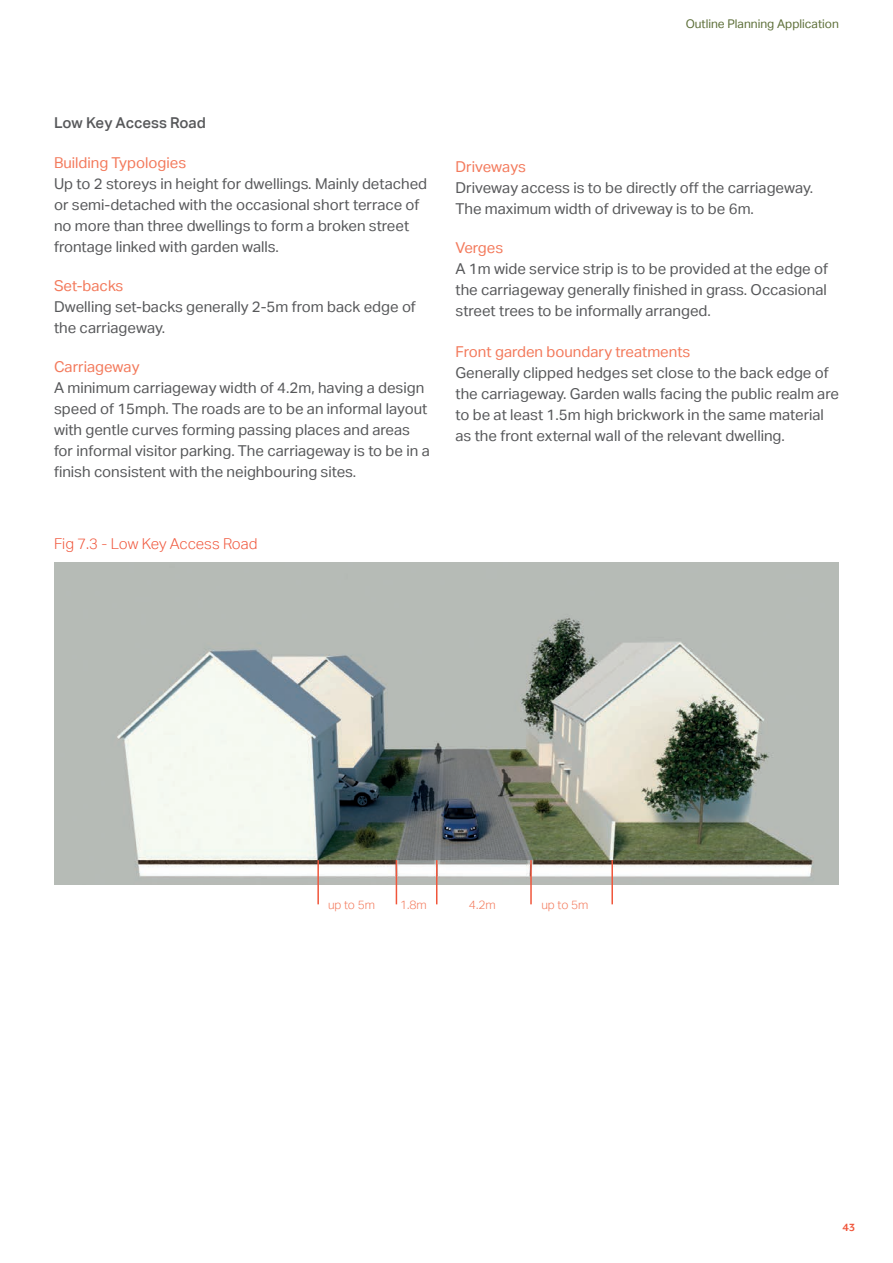
<style>
.page{position:relative;width:893px;height:1263px;background:#fff}
.page>*{position:absolute;margin:0;border:0;box-sizing:border-box;transform-origin:0 0}
.t1{font:15px/21px "Aktiv Grotesk";color:#57585a}
.t2{font:15px "Aktiv Grotesk";color:#f37a5c}
.t3{font:300 15px "Aktiv Grotesk";color:#f0563b}
.t4{font:500 15px "Aktiv Grotesk";letter-spacing:-.005em;color:#57585a}
.t5{font:12px "Aktiv Grotesk";color:#5d6f39}
.t6{font:300 12px "Aktiv Grotesk";color:#f37a5c}
.t7{font:700 12px "Mr Eaves XL San OT";color:#f0563b}
</style>
<div class="page">
<img style="left:54px;top:562px;width:785px;height:322px">
<hr style="left:317px;top:860px;width:2px;height:44px;background:#f0563b">
<hr style="left:396px;top:860px;width:1px;height:44px;background:#f0563b">
<hr style="left:436px;top:860px;width:1px;height:44px;background:#f0563b">
<hr style="left:530px;top:860px;width:2px;height:44px;background:#f0563b">
<hr style="left:611px;top:860px;width:2px;height:44px;background:#f0563b">
<p class="t5" style="left:686px;top:17px;width:155px">Outline Planning Application</p>
<p class="t4" style="left:54px;top:113px;width:153px">Low Key Access Road</p>
<p class="t2" style="left:54px;top:154px;width:134px">Building Typologies</p>
<p class="t1" style="left:54px;top:173px;width:375px">Up to 2 storeys in height for dwellings. Mainly detached or semi-detached with the occasional short terrace of no more than three dwellings to form a broken street frontage linked with garden walls.</p>
<p class="t2" style="left:54px;top:277px;width:71px">Set-backs</p>
<p class="t1" style="left:54px;top:296px;width:363px">Dwelling set-backs generally 2-5m from back edge of the carriageway.</p>
<p class="t2" style="left:54px;top:358px;width:87px">Carriageway</p>
<p class="t1" style="left:54px;top:377px;width:377px">A minimum carriageway width of 4.2m, having a design speed of 15mph. The roads are to be an informal layout with gentle curves forming passing places and areas for informal visitor parking. The carriageway is to be in a finish consistent with the neighbouring sites.</p>
<p class="t3" style="left:54px;top:535px;width:205px">Fig 7.3 - Low Key Access Road</p>
<p class="t2" style="left:455px;top:158px;width:72px">Driveways</p>
<p class="t1" style="left:455px;top:177px;width:359px">Driveway access is to be directly off the carriageway.<br>The maximum width of driveway is to be 6m.</p>
<p class="t2" style="left:455px;top:239px;width:49px">Verges</p>
<p class="t1" style="left:455px;top:258px;width:374px;text-align:justify">A 1m wide service strip is to be provided at the edge of the carriageway generally finished in grass. Occasional street trees to be informally arranged.</p>
<p class="t2" style="left:455px;top:343px;width:236px">Front garden boundary treatments</p>
<p class="t1" style="left:455px;top:362px;width:385px">Generally clipped hedges set close to the back edge of the carriageway. Garden walls facing the public realm are to be at least 1.5m high brickwork in the same material as the front external wall of the relevant dwelling.</p>
<p class="t6" style="left:328px;top:897px;width:49px">up to 5m</p>
<p class="t6" style="left:400px;top:897px;width:28px">1.8m</p>
<p class="t6" style="left:469px;top:897px;width:28px">4.2m</p>
<p class="t6" style="left:541px;top:897px;width:49px">up to 5m</p>
<p class="t7" style="left:842px;top:1221px;width:14px">43</p>
</div>
